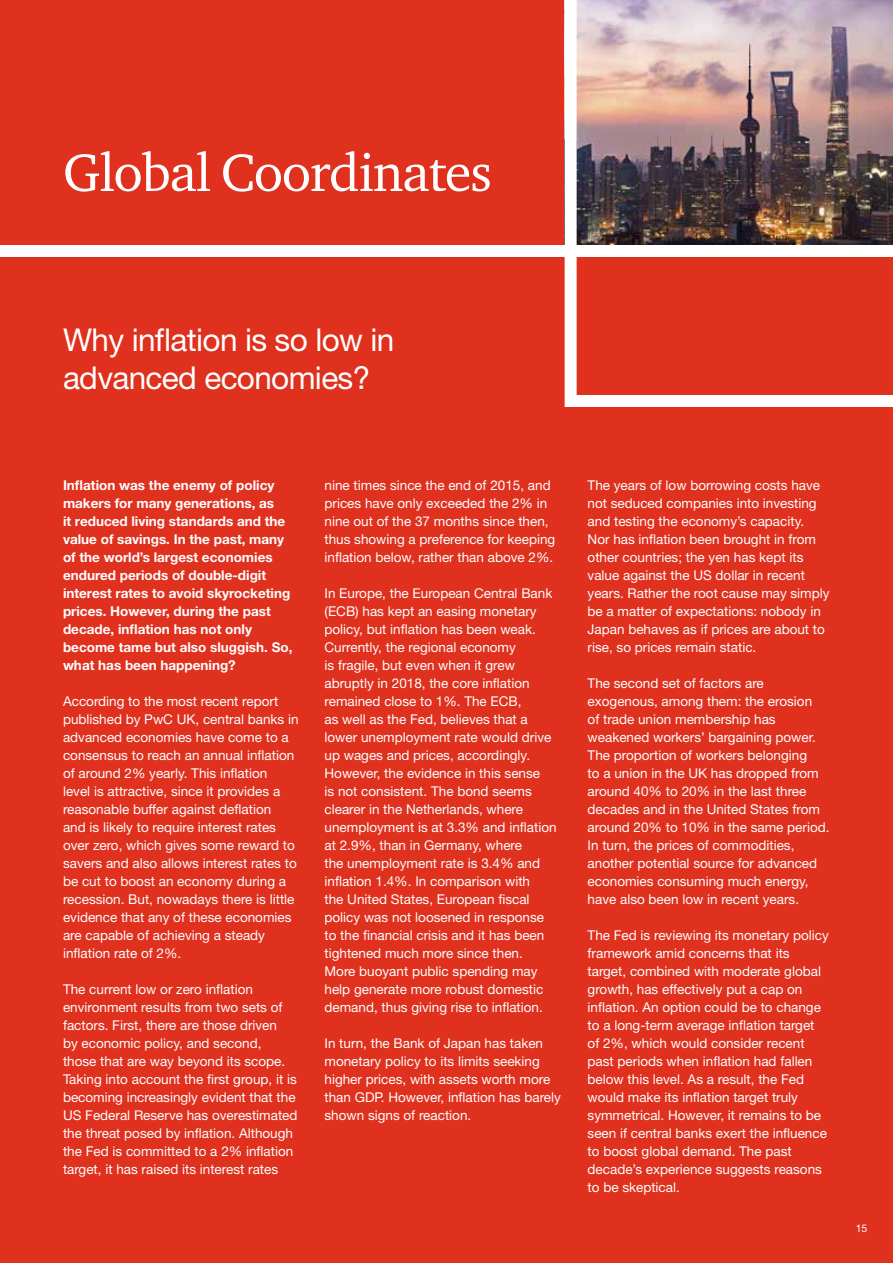
<style>
.page{position:relative;width:893px;height:1263px;background:#e0301e}
.page>*{position:absolute;margin:0;border:0;box-sizing:border-box;transform-origin:0 0}
.t1{font:54px "ITC Charter Com";letter-spacing:-.02em;color:#fff}
.t2{font:31.5px/37.8px "Helvetica Neue LT Std";letter-spacing:-.02em;color:#fff}
.t3{font:13.5px/18px "Helvetica Neue LT Std";color:#fff}
.t4{font:700 13.5px/18px "Helvetica Neue LT Std";color:#fff}
.t5{font:10.5px "Helvetica Neue LT Pro";color:#fff}
</style>
<div class="page">
<img style="left:564px;top:0;width:329px;height:407px">
<div style="left:0;top:245px;width:893px;height:12px;background:#fff"></div>
<h1 class="t1" style="left:63px;top:139px;width:430px">Global Coordinates</h1>
<h2 class="t2" style="left:63px;top:320px;width:333px">Why inflation is so low in advanced economies?</h2>
<p class="t4" style="left:63px;top:476px;width:231px">Inflation was the enemy of policy makers for many generations, as<br>it reduced living standards and the value of savings. In the past, many of the world’s largest economies endured periods of double-digit interest rates to avoid skyrocketing prices. However, during the past decade, inflation has not only become tame but also sluggish. So, what has been happening?</p>
<p class="t3" style="left:63px;top:692px;width:237px">According to the most recent report published by PwC UK, central banks in advanced economies have come to a consensus to reach an annual inflation of around 2% yearly. This inflation<br>level is attractive, since it provides a reasonable buffer against deflation<br>and is likely to require interest rates over zero, which gives some reward to savers and also allows interest rates to be cut to boost an economy during a recession. But, nowadays there is little evidence that any of these economies are capable of achieving a steady inflation rate of 2%.</p>
<p class="t3" style="left:63px;top:980px;width:236px">The current low or zero inflation environment results from two sets of factors. First, there are those driven<br>by economic policy, and second, those that are way beyond its scope.<br>Taking into account the first group, it is becoming increasingly evident that the US Federal Reserve has overestimated the threat posed by inflation. Although the Fed is committed to a 2% inflation target, it has raised its interest rates</p>
<p class="t3" style="left:325px;top:476px;width:232px">nine times since the end of 2015, and prices have only exceeded the 2% in nine out of the 37 months since then, thus showing a preference for keeping inflation below, rather than above 2%.</p>
<p class="t3" style="left:325px;top:584px;width:234px">In Europe, the European Central Bank (ECB) has kept an easing monetary policy, but inflation has been weak.<br>Currently, the regional economy<br>is fragile, but even when it grew abruptly in 2018, the core inflation remained close to 1%. The ECB,<br>as well as the Fed, believes that a lower unemployment rate would drive up wages and prices, accordingly.<br>However, the evidence in this sense<br>is not consistent. The bond seems clearer in the Netherlands, where unemployment is at 3.3% and inflation at 2.9%, than in Germany, where<br>the unemployment rate is 3.4% and inflation 1.4%. In comparison with<br>the United States, European fiscal policy was not loosened in response to the financial crisis and it has been tightened much more since then.<br>More buoyant public spending may help generate more robust domestic demand, thus giving rise to inflation.</p>
<p class="t3" style="left:325px;top:1034px;width:238px">In turn, the Bank of Japan has taken monetary policy to its limits seeking higher prices, with assets worth more than GDP. However, inflation has barely shown signs of reaction.</p>
<p class="t3" style="left:588px;top:476px;width:243px">The years of low borrowing costs have not seduced companies into investing and testing the economy’s capacity.<br>Nor has inflation been brought in from other countries; the yen has kept its value against the US dollar in recent years. Rather the root cause may simply be a matter of expectations: nobody in Japan behaves as if prices are about to rise, so prices remain static.</p>
<p class="t3" style="left:588px;top:674px;width:243px">The second set of factors are exogenous, among them: the erosion<br>of trade union membership has weakened workers’ bargaining power.<br>The proportion of workers belonging<br>to a union in the UK has dropped from around 40% to 20% in the last three decades and in the United States from around 20% to 10% in the same period.<br>In turn, the prices of commodities, another potential source for advanced economies consuming much energy, have also been low in recent years.</p>
<p class="t3" style="left:588px;top:926px;width:243px">The Fed is reviewing its monetary policy framework amid concerns that its target, combined with moderate global growth, has effectively put a cap on inflation. An option could be to change to a long-term average inflation target of 2%, which would consider recent past periods when inflation had fallen below this level. As a result, the Fed would make its inflation target truly symmetrical. However, it remains to be seen if central banks exert the influence to boost global demand. The past decade’s experience suggests reasons to be skeptical.</p>
<p class="t5" style="left:856px;top:1221px;width:13px">15</p>
</div>
